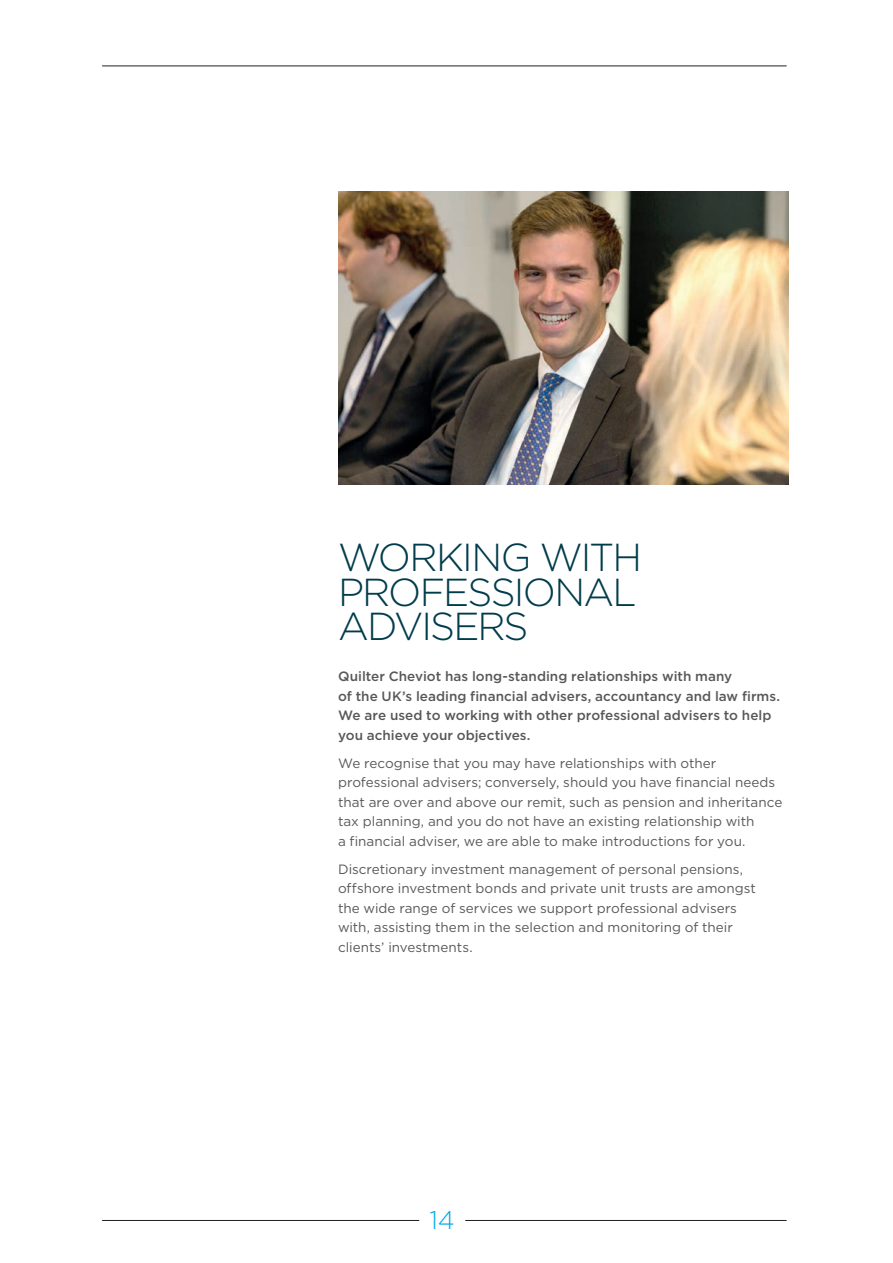
<style>
.page{position:relative;width:893px;height:1263px;background:#fff}
.page>*{position:absolute;margin:0;border:0;box-sizing:border-box;transform-origin:0 0}
.t1{font:300 39px/34.5px "Gotham";letter-spacing:-.045em;color:#003c4b}
.t2{font:300 25.5px "Gotham";color:#00abe7}
.t3{font:13.5px/19.5px "Gotham";color:#57585a}
.t4{font:500 13.5px/19.5px "Gotham";color:#57585a}
</style>
<div class="page">
<hr style="left:102px;top:1220px;width:317px;height:1px;background:#231f20">
<hr style="left:466px;top:1220px;width:320px;height:1px;background:#231f20">
<hr style="left:102px;top:66px;width:684px;height:1px;background:#231f20">
<img style="left:338px;top:191px;width:451px;height:294px">
<h1 class="t1" style="left:338px;top:539px;width:305px">WORKING WITH<br>PROFESSIONAL<br>ADVISERS</h1>
<p class="t4" style="left:338px;top:666px;width:444px">Quilter Cheviot has long-standing relationships with many<br>of the UK’s leading financial advisers, accountancy and law firms.<br>We are used to working with other professional advisers to help you achieve your objectives.</p>
<p class="t3" style="left:338px;top:753px;width:446px">We recognise that you may have relationships with other professional advisers; conversely, should you have financial needs that are over and above our remit, such as pension and inheritance tax planning, and you do not have an existing relationship with<br>a financial adviser, we are able to make introductions for you.</p>
<p class="t3" style="left:338px;top:859px;width:419px">Discretionary investment management of personal pensions, offshore investment bonds and private unit trusts are amongst the wide range of services we support professional advisers with, assisting them in the selection and monitoring of their clients’ investments.</p>
<h2 class="t2" style="left:430px;top:1203px;width:27px">14</h2>
</div>
